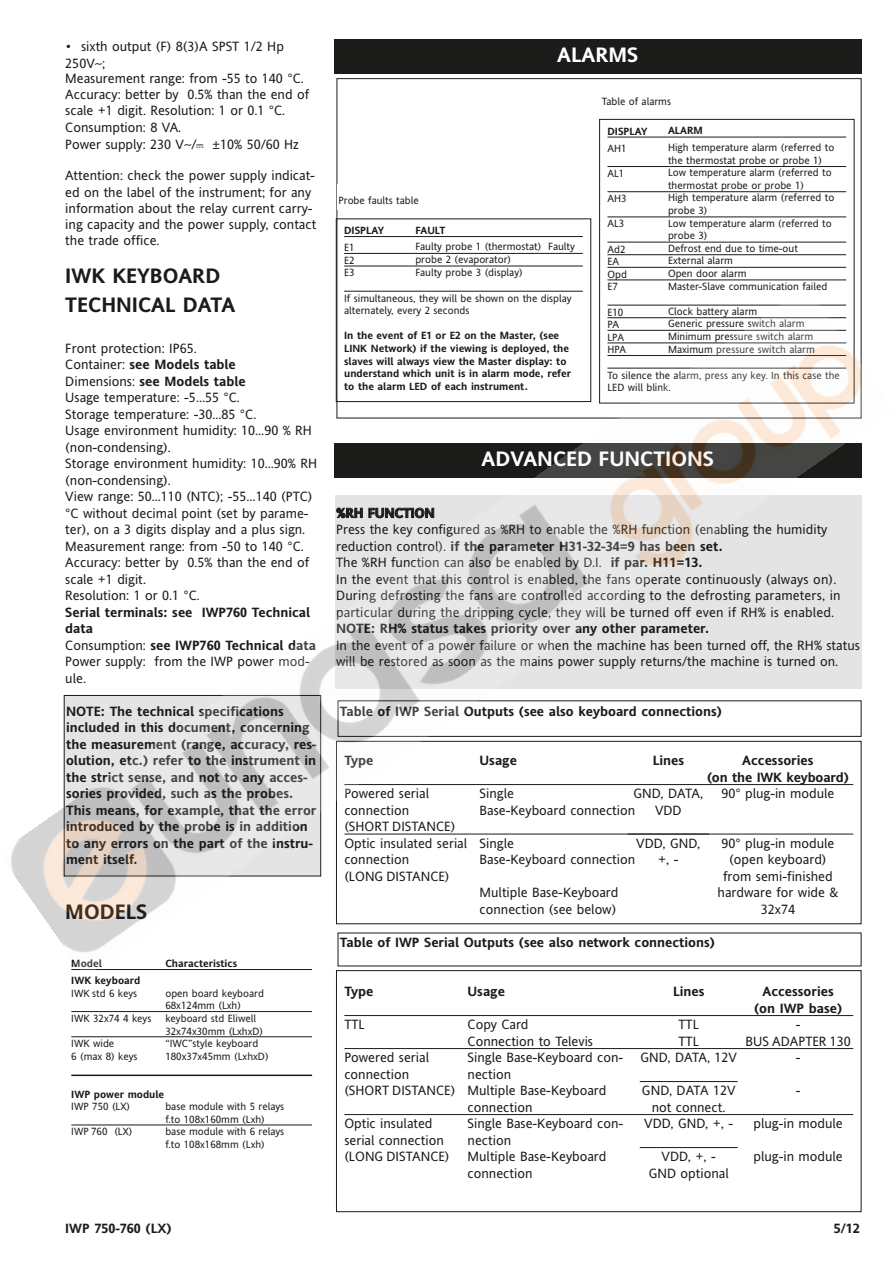
<style>
.page{position:relative;width:893px;height:1263px;background:#fff}
.page>*{position:absolute;margin:0;border:0;box-sizing:border-box;transform-origin:0 0}
.t1{font:700 21px/29.4px "Invensys Andale";color:#1b1b19}
.t2{font:700 21px "Invensys Andale";color:#fff}
.t3{font:13.5px/16.5px "Invensys Andale";color:#1b1b19}
.t4{font:700 13.5px/16.5px "Invensys Andale";color:#1b1b19}
.t5{font:10.5px/12.6px "Invensys Andale";color:#1b1b19}
.t6{font:700 10.5px/12.6px "Invensys Andale";color:#1b1b19}
.s1{font-family:"E Wsimbol"}
.s2{font-weight:700}
.s3{font-weight:400}
</style>
<div class="page">
<hr style="left:71px;top:1011px;width:241px;height:1px;background:#1b1b19">
<hr style="left:71px;top:1037px;width:241px;height:1px;background:#1b1b19">
<hr style="left:71px;top:1075px;width:241px;height:1px;background:#1b1b19">
<hr style="left:71px;top:1125px;width:241px;height:1px;background:#1b1b19">
<div style="left:334px;top:39px;width:527px;height:34px;background:#1b1b19"></div>
<hr style="left:607px;top:137px;width:239px;height:1px;background:#1b1b19">
<hr style="left:607px;top:166px;width:239px;height:1px;background:#1b1b19">
<hr style="left:607px;top:191px;width:239px;height:1px;background:#1b1b19">
<hr style="left:607px;top:217px;width:239px;height:1px;background:#1b1b19">
<hr style="left:607px;top:242px;width:239px;height:1px;background:#1b1b19">
<hr style="left:607px;top:254px;width:239px;height:1px;background:#1b1b19">
<hr style="left:607px;top:267px;width:239px;height:1px;background:#1b1b19">
<hr style="left:607px;top:280px;width:239px;height:1px;background:#1b1b19">
<hr style="left:344px;top:236px;width:239px;height:1px;background:#1b1b19">
<hr style="left:344px;top:253px;width:239px;height:1px;background:#1b1b19">
<hr style="left:344px;top:266px;width:239px;height:1px;background:#1b1b19">
<hr style="left:344px;top:1015px;width:509px;height:1px;background:#1b1b19">
<hr style="left:344px;top:1048px;width:509px;height:1px;background:#1b1b19">
<hr style="left:344px;top:1114px;width:509px;height:1px;background:#1b1b19">
<hr style="left:639px;top:1081px;width:98px;height:1px;background:#1b1b19">
<hr style="left:639px;top:1147px;width:98px;height:1px;background:#1b1b19">
<img style="left:11px;top:288px;width:851px;height:687px">
<p class="t3" style="left:65px;top:39px;width:220px;line-height:17.2px">• sixth output (F) 8(3)A SPST 1/2 Hp<br>250V<span class="s1">a</span>;</p>
<p class="t3" style="left:65px;top:72px;width:245px">Measurement range: from -55 to 140 °C.<br>Accuracy: better by 0.5% than the end of scale +1 digit. Resolution: 1 or 0.1 °C.<br>Consumption: 8 VA.<br>Power supply: 230 V<span class="s1">a</span>/<span class="s1">c</span> ±10% 50/60 Hz</p>
<p class="t3" style="left:65px;top:169px;width:252px">Attention: check the power supply indicat&shy;ed on the label of the instrument; for any information about the relay current carry&shy;ing capacity and the power supply, contact the trade office.</p>
<h1 class="t1" style="left:65px;top:263px;width:171px">IWK KEYBOARD<br>TECHNICAL DATA</h1>
<p class="t3" style="left:65px;top:341px;width:253px">Front protection: IP65.<br>Container: <span class="s2">see Models table<br></span>Dimensions: <span class="s2">see Models table<br></span>Usage temperature: -5…55 °C.<br>Storage temperature: -30…85 °C.<br>Usage environment humidity: 10…90 % RH (non-condensing).<br>Storage environment humidity: 10…90% RH (non-condensing).<br>View range: 50…110 (NTC); -55…140 (PTC) °C without decimal point (set by parame&shy;ter), on a 3 digits display and a plus sign.<br>Measurement range: from -50 to 140 °C.<br>Accuracy: better by 0.5% than the end of scale +1 digit.<br>Resolution: 1 or 0.1 °C.</p>
<p class="t4" style="left:65px;top:605px;width:252px">Serial terminals: see IWP760 Technical data<br><span class="s3">Consumption:</span> see IWP760 Technical data<br><span class="s3">Power supply: from the IWP power mod&shy;ule.</span></p>
<p class="t4" style="left:66px;top:704px;width:252px">NOTE: The technical specifications included in this document, concerning the measurement (range, accuracy, res&shy;olution, etc.) refer to the instrument in the strict sense, and not to any acces&shy;sories provided, such as the probes.<br>This means, for example, that the error introduced by the probe is in addition to any errors on the part of the instru&shy;ment itself.</p>
<h1 class="t1" style="left:65px;top:899px;width:83px">MODELS</h1>
<p class="t6" style="left:165px;top:959px;width:73px">Characteristics</p>
<p class="t5" style="left:165px;top:988px;width:105px">open board keyboard<br>68x124mm (Lxh) keyboard std Eliwell<br>32x74x30mm (LxhxD) “IWC”style keyboard<br>180x37x45mm (LxhxD)</p>
<p class="t6" style="left:71px;top:956px;width:70px;line-height:16.8px">Model<br>IWK keyboard</p>
<p class="t5" style="left:71px;top:988px;width:67px">IWK std 6 keys</p>
<p class="t5" style="left:71px;top:1013px;width:82px">IWK 32x74 4 keys</p>
<p class="t5" style="left:71px;top:1038px;width:68px">IWK wide<br>6 (max 8) keys</p>
<p class="t6" style="left:71px;top:1089px;width:94px">IWP power module</p>
<p class="t5" style="left:71px;top:1101px;width:60px">IWP 750 (LX)</p>
<p class="t5" style="left:71px;top:1127px;width:63px">IWP 760 (LX)</p>
<p class="t5" style="left:165px;top:1101px;width:120px">base module with 5 relays f.to 108x160mm (Lxh) base module with 6 relays f.to 108x168mm (Lxh)</p>
<h1 class="t2" style="left:557px;top:47px;width:83px">ALARMS</h1>
<p class="t5" style="left:338px;top:195px;width:82px">Probe faults table</p>
<p class="t6" style="left:415px;top:225px;width:32px">FAULT</p>
<p class="t5" style="left:415px;top:242px;width:161px">Faulty probe 1 (thermostat) Faulty probe 2 (evaporator)<br>Faulty probe 3 (display)</p>
<p class="t6" style="left:344px;top:226px;width:42px">DISPLAY</p>
<p class="t5" style="left:344px;top:242px;width:12px;text-align:justify">E1<br>E2<br>E3</p>
<p class="t5" style="left:344px;top:293px;width:229px">If simultaneous, they will be shown on the display alternately, every 2 seconds</p>
<p class="t6" style="left:344px;top:331px;width:228px">In the event of E1 or E2 on the Master, (see LINK Network) if the viewing is deployed, the slaves will always view the Master display: to understand which unit is in alarm mode, refer to the alarm LED of each instrument.</p>
<p class="t5" style="left:601px;top:96px;width:71px">Table of alarms</p>
<p class="t6" style="left:668px;top:125px;width:36px">ALARM</p>
<p class="t5" style="left:668px;top:142px;width:168px">High temperature alarm (referred to the thermostat probe or probe 1)<br>Low temperature alarm (referred to thermostat probe or probe 1)<br>High temperature alarm (referred to probe 3)<br>Low temperature alarm (referred to probe 3)<br>Defrost end due to time-out<br>External alarm<br>Open door alarm<br>Master-Slave communication failed</p>
<p class="t5" style="left:668px;top:306px;width:148px">Clock battery alarm<br>Generic pressure switch alarm<br>Minimum pressure switch alarm<br>Maximum pressure switch alarm</p>
<p class="t6" style="left:607px;top:126px;width:42px">DISPLAY</p>
<p class="t5" style="left:607px;top:143px;width:21px">AH1</p>
<p class="t5" style="left:607px;top:168px;width:18px">AL1</p>
<p class="t5" style="left:607px;top:193px;width:21px">AH3</p>
<p class="t5" style="left:607px;top:219px;width:18px">AL3</p>
<p class="t5" style="left:607px;top:244px;width:21px">Ad2<br>EA<br>Opd<br>E7</p>
<p class="t5" style="left:607px;top:307px;width:20px">E10<br>PA<br>LPA<br>HPA</p>
<p class="t5" style="left:607px;top:370px;width:234px">To silence the alarm, press any key. In this case the<br>LED will blink.</p>
<h1 class="t2" style="left:481px;top:451px;width:234px">ADVANCED FUNCTIONS</h1>
<p class="t4" style="left:336px;top:506px;width:100px">%RH FUNCTION</p>
<p class="t3" style="left:336px;top:523px;width:506px">Press the key configured as %RH to enable the %RH function (enabling the humidity reduction control). <span class="s2">if the parameter H31-32-34=9 has been set.<br></span>The %RH function can also be enabled by D.I. <span class="s2">if par. H11=13.<br></span>In the event that this control is enabled, the fans operate continuously (always on).<br>During defrosting the fans are controlled according to the defrosting parameters, in particular during the dripping cycle, they will be turned off even if RH% is enabled.</p>
<p class="t4" style="left:336px;top:622px;width:374px">NOTE: RH% status takes priority over any other parameter.</p>
<p class="t3" style="left:336px;top:638px;width:525px">In the event of a power failure or when the machine has been turned off, the RH% status will be restored as soon as the mains power supply returns/the machine is turned on.</p>
<p class="t4" style="left:340px;top:704px;width:383px">Table of IWP Serial Outputs (see also keyboard connections)</p>
<p class="t4" style="left:652px;top:754px;width:33px">Lines</p>
<p class="t3" style="left:633px;top:787px;width:71px;text-align:center">GND, DATA,<br>VDD</p>
<p class="t3" style="left:636px;top:836px;width:66px;text-align:center">VDD, GND, +, -</p>
<p class="t4" style="left:707px;top:754px;width:143px;text-align:center">Accessories<br>(on the IWK keyboard)</p>
<p class="t3" style="left:721px;top:787px;width:114px">90° plug-in module</p>
<p class="t3" style="left:717px;top:836px;width:122px;text-align:center">90° plug-in module (open keyboard) from semi-finished hardware for wide &amp;<br>32x74</p>
<p class="t4" style="left:479px;top:754px;width:39px">Usage</p>
<p class="t3" style="left:479px;top:787px;width:157px">Single<br>Base-Keyboard connection</p>
<p class="t3" style="left:479px;top:836px;width:157px">Single<br>Base-Keyboard connection</p>
<p class="t3" style="left:479px;top:886px;width:140px">Multiple Base-Keyboard connection (see below)</p>
<p class="t4" style="left:344px;top:754px;width:30px">Type</p>
<p class="t3" style="left:344px;top:787px;width:124px">Powered serial connection<br>(SHORT DISTANCE)<br>Optic insulated serial connection<br>(LONG DISTANCE)</p>
<p class="t4" style="left:340px;top:935px;width:376px">Table of IWP Serial Outputs (see also network connections)</p>
<p class="t4" style="left:673px;top:985px;width:33px">Lines</p>
<p class="t3" style="left:640px;top:1018px;width:98px;text-align:center">TTL<br>TTL<br>GND, DATA, 12V</p>
<p class="t3" style="left:642px;top:1084px;width:95px;text-align:center">GND, DATA 12V not connect.<br>VDD, GND, +, -</p>
<p class="t3" style="left:648px;top:1150px;width:82px;text-align:center">VDD, +, -<br>GND optional</p>
<p class="t4" style="left:467px;top:985px;width:39px">Usage</p>
<p class="t3" style="left:467px;top:1018px;width:157px">Copy Card<br>Connection to Televis<br>Single Base-Keyboard con&shy;nection<br>Multiple Base-Keyboard connection<br>Single Base-Keyboard con&shy;nection<br>Multiple Base-Keyboard connection</p>
<p class="t4" style="left:344px;top:985px;width:30px">Type</p>
<p class="t3" style="left:344px;top:1018px;width:22px">TTL</p>
<p class="t3" style="left:344px;top:1051px;width:112px">Powered serial connection (SHORT DISTANCE)</p>
<p class="t3" style="left:344px;top:1117px;width:107px">Optic insulated serial connection (LONG DISTANCE)</p>
<p class="t4" style="left:754px;top:985px;width:89px;text-align:center">Accessories (on IWP base)</p>
<p class="t3" style="left:745px;top:1018px;width:107px;text-align:center">-<br>BUS ADAPTER 130 -</p>
<p class="t3" style="left:795px;top:1084px;width:6px">-</p>
<p class="t3" style="left:753px;top:1117px;width:91px">plug-in module</p>
<p class="t3" style="left:753px;top:1150px;width:91px">plug-in module</p>
<p class="t4" style="left:65px;top:1222px;width:108px">IWP 750-760 (LX)</p>
<p class="t4" style="left:833px;top:1222px;width:28px">5/12</p>
</div>
